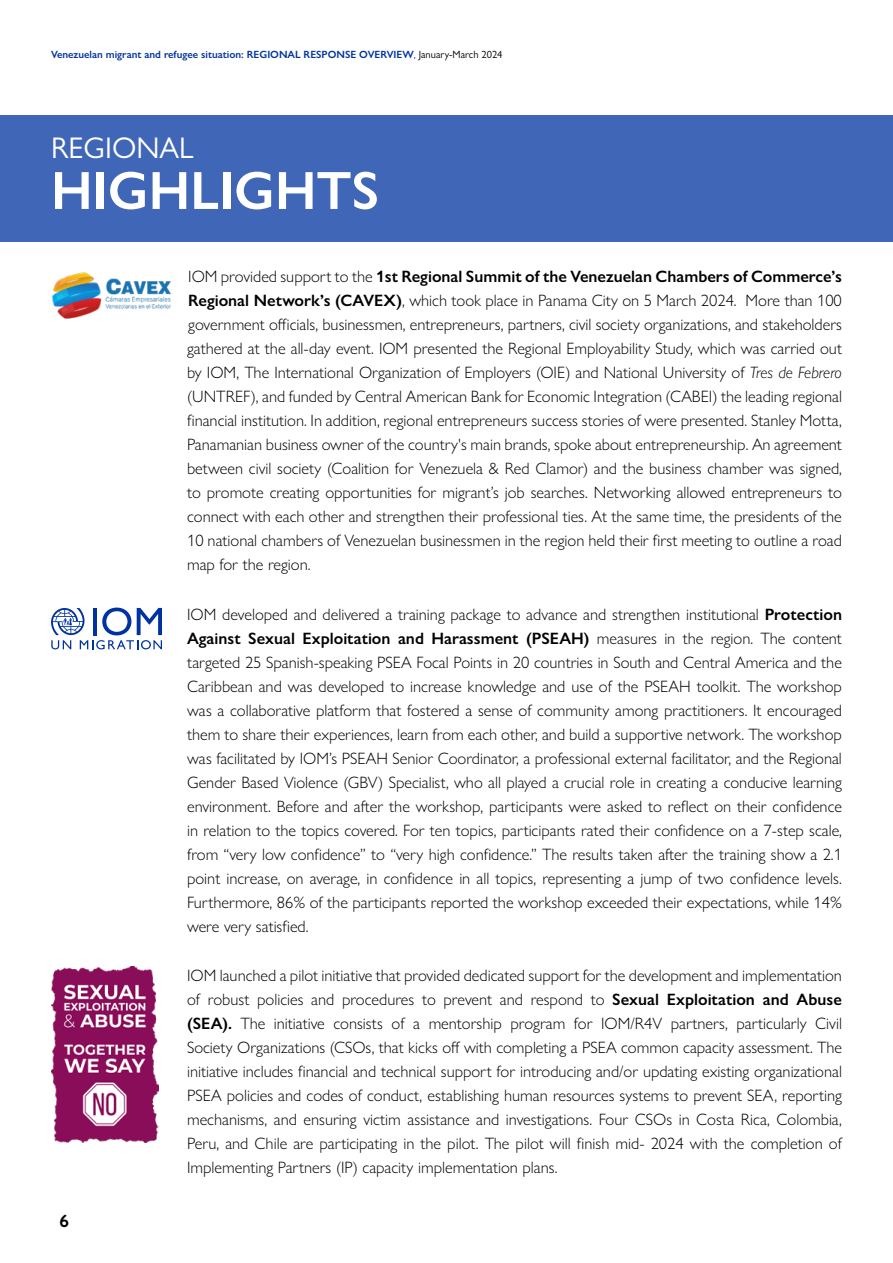
<style>
.page{position:relative;width:893px;height:1263px;background:#fff}
.page>*{position:absolute;margin:0;border:0;box-sizing:border-box;transform-origin:0 0}
.t1{font:600 54px "Gill Sans Nova";color:#fff}
.t2{font:30px "Gill Sans Nova";color:#fff}
.t3{font:600 18px "Gill Sans Nova";color:#000}
.t4{font:300 16.5px/24px "Gill Sans Nova";color:#000;text-align:justify}
.t5{font:600 10.5px "Gill Sans Nova";color:#0033a0}
.s1{font-weight:400}
.s2{font-weight:400;color:#000}
.s3{font-weight:600}
.s4{font-style:italic}
</style>
<div class="page">
<div style="left:0;top:115px;width:893px;height:127px;background:#4066b8"></div>
<img style="left:52px;top:272px;width:119px;height:47px">
<svg style="left:51px;top:608px;width:111px;height:41px"></svg>
<img style="left:51px;top:967px;width:107px;height:176px">
<p class="t5" style="left:51px;top:47px;width:453px">Venezuelan migrant and refugee situation: REGIONAL RESPONSE OVERVIEW<span class="s1">,</span> <span class="s2">January-March 2024</span></p>
<h2 class="t2" style="left:51px;top:129px;width:144px">REGIONAL</h2>
<h1 class="t1" style="left:51px;top:157px;width:330px">HIGHLIGHTS</h1>
<p class="t3" style="left:60px;top:1209px;width:11px">6</p>
<p class="t4" style="left:187px;top:264px;width:656px">IOM provided support to the <span class="s3">1st Regional Summit of the Venezuelan Chambers of Commerce’s Regional Network’s (CAVEX)</span>, which took place in Panama City on 5 March 2024. More than 100 government officials, businessmen, entrepreneurs, partners, civil society organizations, and stakeholders gathered at the all-day event. IOM presented the Regional Employability Study, which was carried out by IOM, The International Organization of Employers (OIE) and National University of <span class="s4">Tres de Febrero </span>(UNTREF), and funded by Central American Bank for Economic Integration (CABEI) the leading regional financial institution. In addition, regional entrepreneurs success stories of were presented. Stanley Motta, Panamanian business owner of the country's main brands, spoke about entrepreneurship. An agreement between civil society (Coalition for Venezuela &amp; Red Clamor) and the business chamber was signed, to promote creating opportunities for migrant’s job searches. Networking allowed entrepreneurs to connect with each other and strengthen their professional ties. At the same time, the presidents of the 10 national chambers of Venezuelan businessmen in the region held their first meeting to outline a road map for the region.</p>
<p class="t4" style="left:187px;top:602px;width:656px">IOM developed and delivered a training package to advance and strengthen institutional <span class="s3">Protection Against Sexual Exploitation and Harassment (PSEAH)</span> measures in the region. The content targeted 25 Spanish-speaking PSEA Focal Points in 20 countries in South and Central America and the Caribbean and was developed to increase knowledge and use of the PSEAH toolkit. The workshop was a collaborative platform that fostered a sense of community among practitioners. It encouraged them to share their experiences, learn from each other, and build a supportive network. The workshop was facilitated by IOM’s PSEAH Senior Coordinator, a professional external facilitator, and the Regional Gender Based Violence (GBV) Specialist, who all played a crucial role in creating a conducive learning environment. Before and after the workshop, participants were asked to reflect on their confidence in relation to the topics covered. For ten topics, participants rated their confidence on a 7-step scale, from “very low confidence” to “very high confidence.” The results taken after the training show a 2.1 point increase, on average, in confidence in all topics, representing a jump of two confidence levels.<br>Furthermore, 86% of the participants reported the workshop exceeded their expectations, while 14% were very satisfied.</p>
<p class="t4" style="left:187px;top:963px;width:656px">IOM launched a pilot initiative that provided dedicated support for the development and implementation of robust policies and procedures to prevent and respond to <span class="s3">Sexual Exploitation and Abuse (SEA).</span> The initiative consists of a mentorship program for IOM/R4V partners, particularly Civil Society Organizations (CSOs, that kicks off with completing a PSEA common capacity assessment. The initiative includes financial and technical support for introducing and/or updating existing organizational PSEA policies and codes of conduct, establishing human resources systems to prevent SEA, reporting mechanisms, and ensuring victim assistance and investigations. Four CSOs in Costa Rica, Colombia, Peru, and Chile are participating in the pilot. The pilot will finish mid- 2024 with the completion of Implementing Partners (IP) capacity implementation plans.</p>
</div>
